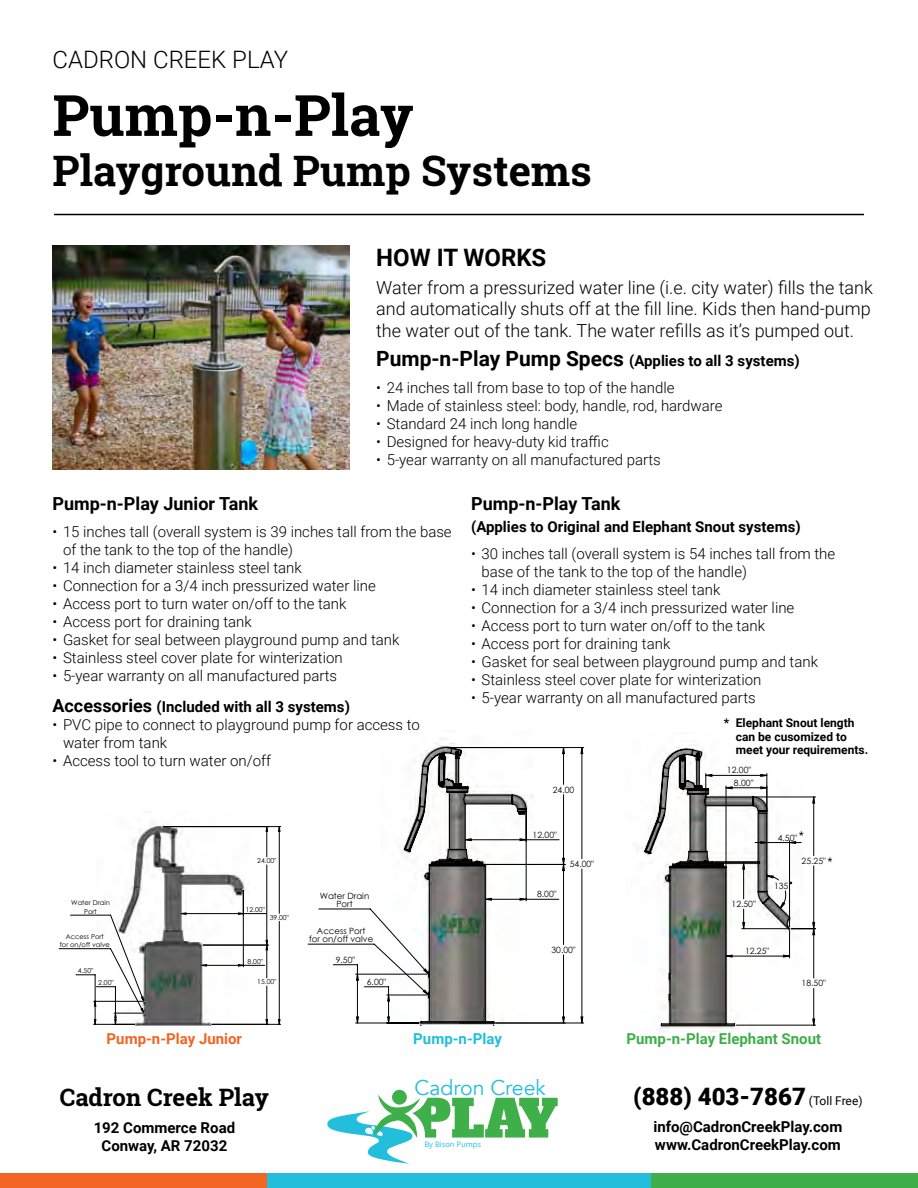
<style>
.page{position:relative;width:918px;height:1188px;background:#fff}
.page>*{position:absolute;margin:0;border:0;box-sizing:border-box;transform-origin:0 0}
.t1{font:700 57px "Roboto Slab";color:#000}
.t2{font:700 42px "Roboto Slab";color:#000}
.t3{font:900 24px "Roboto";color:#000}
.t4{font:300 24px "Roboto";color:#000}
.t5{font:700 24px "Roboto Slab";color:#000}
.t6{font:700 24px "Roboto";color:#000}
.t7{font:21.3px "Avenir";color:#22bedc}
.t8{font:300 18px/21.6px "Roboto";color:#000;text-align:justify}
.t9{font:700 18px "Roboto";color:#000}
.t10{font:300 15px/18px "Roboto";color:#000}
.t11{font:700 15px/18px "Roboto";color:#000;text-align:center}
.t12{font:700 15px "Roboto";color:#3eaf49}
.t13{font:700 15px "Roboto";color:#f26523}
.t14{font:700 15px "Roboto";color:#22bedc}
.t15{font:700 12px/13.5px "Roboto";color:#000}
.t16{font:10.5px "Roboto";color:#000}
.t17{font:8.7px/12.5px "Century Gothic";color:#000;text-align:right}
.t18{font:8.55px/8.4px "Century Gothic";color:#000;text-align:center}
.t19{font:7.5px "Open Sans";color:#22bedc}
.t20{font:6.9px "Century Gothic";color:#000}
.t21{font:6.75px/8.1px "Century Gothic";color:#000;text-align:center}
.s1{font-size:21px}
.s2{font-weight:700;font-size:18px}
.s3{font-weight:700}
.s4{font-weight:400;font-size:12px}
</style>
<div class="page">
<hr style="left:54px;top:214px;width:810px;height:1px;background:#000">
<div style="left:266px;top:1174px;width:392px;height:14px;background:#22bedc"></div>
<div style="left:652px;top:1174px;width:266px;height:14px;background:#3eaf49"></div>
<div style="left:0;top:1174px;width:266px;height:14px;background:#f26523"></div>
<div style="left:392px;top:1090px;width:15px;height:15px;background:#3eaf49;border-radius:50%"></div>
<svg style="left:327px;top:1095px;width:231px;height:69px"></svg>
<img style="left:52px;top:245px;width:297px;height:225px">
<hr style="left:447px;top:747px;width:137px;height:1px;background:#000">
<hr style="left:496px;top:1023px;width:88px;height:1px;background:#000">
<hr style="left:421px;top:1052px;width:73px;height:1px;background:#000">
<hr style="left:494px;top:1052px;width:83px;height:1px;background:#000">
<svg style="left:565px;top:748px;width:18px;height:275px"></svg>
<svg style="left:308px;top:746px;width:257px;height:280px"></svg>
<svg style="left:644px;top:748px;width:172px;height:278px"></svg>
<hr style="left:163px;top:826px;width:118px;height:1px;background:#000">
<hr style="left:212px;top:1024px;width:69px;height:1px;background:#000">
<hr style="left:136px;top:1043px;width:74px;height:1px;background:#000">
<hr style="left:210px;top:1043px;width:68px;height:1px;background:#000">
<svg style="left:59px;top:826px;width:221px;height:200px"></svg>
<h3 class="t4" style="left:52px;top:42px;width:237px">CADRON CREEK PLAY</h3>
<h1 class="t1" style="left:52px;top:76px;width:363px">Pump-n-Play</h1>
<h2 class="t2" style="left:52px;top:142px;width:541px">Playground Pump Systems</h2>
<h3 class="t6" style="left:376px;top:241px;width:172px">HOW IT WORKS</h3>
<p class="t8" style="left:376px;top:276px;width:498px">Water from a pressurized water line (i.e. city water) fills the tank and automatically shuts off at the fill line. Kids then hand-pump the water out of the tank. The water refills as it’s pumped out.</p>
<p class="t11" style="left:376px;top:351px;width:425px"><span class="s1">Pump-n-Play Pump Specs</span> (Applies to all 3 systems)</p>
<p class="t10" style="left:376px;top:378px;width:300px">• 24 inches tall from base to top of the handle</p>
<p class="t10" style="left:376px;top:396px;width:348px">• Made of stainless steel: body, handle, rod, hardware</p>
<p class="t10" style="left:376px;top:414px;width:203px">• Standard 24 inch long handle</p>
<p class="t10" style="left:376px;top:432px;width:234px">• Designed for heavy-duty kid traffic</p>
<p class="t10" style="left:376px;top:450px;width:286px">• 5-year warranty on all manufactured parts</p>
<p class="t9" style="left:52px;top:491px;width:207px">Pump-n-Play Junior Tank</p>
<p class="t10" style="left:63px;top:522px;width:390px;text-indent:-11px">• 15 inches tall (overall system is 39 inches tall from the base of the tank to the top of the handle)</p>
<p class="t10" style="left:53px;top:558px;width:251px">• 14 inch diameter stainless steel tank</p>
<p class="t10" style="left:53px;top:576px;width:325px">• Connection for a 3/4 inch pressurized water line</p>
<p class="t10" style="left:53px;top:594px;width:295px">• Access port to turn water on/off to the tank</p>
<p class="t10" style="left:53px;top:612px;width:201px">• Access port for draining tank</p>
<p class="t10" style="left:53px;top:630px;width:349px">• Gasket for seal between playground pump and tank</p>
<p class="t10" style="left:53px;top:648px;width:292px">• Stainless steel cover plate for winterization</p>
<p class="t10" style="left:52px;top:660px;width:299px;line-height:30.6px">• 5-year warranty on all manufactured parts<br><span class="s2">Accessories</span> <span class="s3">(Included with all 3 systems)</span></p>
<p class="t10" style="left:63px;top:715px;width:358px;text-indent:-11px">• PVC pipe to connect to playground pump for access to water from tank</p>
<p class="t10" style="left:53px;top:751px;width:220px">• Access tool to turn water on/off</p>
<p class="t21" style="left:71px;top:899px;width:40px">Water Drain<br>Port</p>
<p class="t21" style="left:60px;top:932px;width:51px">Access Port<br>for on/off valve</p>
<p class="t20" style="left:78px;top:967px;width:17px">4.50"</p>
<p class="t20" style="left:98px;top:978px;width:17px">2.00"</p>
<p class="t20" style="left:257px;top:857px;width:21px">24.00"</p>
<p class="t20" style="left:246px;top:905px;width:21px">12.00"</p>
<p class="t20" style="left:270px;top:913px;width:21px">39.00"</p>
<p class="t20" style="left:248px;top:957px;width:17px">8.00"</p>
<p class="t20" style="left:257px;top:978px;width:21px">15.00"</p>
<p class="t18" style="left:320px;top:891px;width:51px">Water Drain<br>Port</p>
<p class="t18" style="left:309px;top:926px;width:66px">Access Port<br>for on/off valve</p>
<p class="t18" style="left:336px;top:955px;width:21px">9.50"</p>
<p class="t18" style="left:367px;top:977px;width:21px">6.00"</p>
<p class="t9" style="left:471px;top:491px;width:151px">Pump-n-Play Tank</p>
<p class="t11" style="left:471px;top:517px;width:331px">(Applies to Original and Elephant Snout systems)</p>
<p class="t10" style="left:482px;top:544px;width:355px;text-indent:-10px">• 30 inches tall (overall system is 54 inches tall from the base of the tank to the top of the handle)</p>
<p class="t10" style="left:471px;top:580px;width:251px">• 14 inch diameter stainless steel tank</p>
<p class="t10" style="left:471px;top:598px;width:325px">• Connection for a 3/4 inch pressurized water line</p>
<p class="t10" style="left:471px;top:616px;width:295px">• Access port to turn water on/off to the tank</p>
<p class="t10" style="left:471px;top:634px;width:201px">• Access port for draining tank</p>
<p class="t10" style="left:471px;top:652px;width:349px">• Gasket for seal between playground pump and tank</p>
<p class="t10" style="left:471px;top:670px;width:292px">• Stainless steel cover plate for winterization</p>
<p class="t10" style="left:471px;top:688px;width:286px">• 5-year warranty on all manufactured parts</p>
<p class="t18" style="left:553px;top:785px;width:23px">24.00</p>
<p class="t18" style="left:533px;top:830px;width:26px">12.00"</p>
<p class="t18" style="left:537px;top:890px;width:21px">8.00"</p>
<p class="t18" style="left:570px;top:860px;width:26px">54.00"</p>
<p class="t18" style="left:551px;top:946px;width:26px">30.00"</p>
<p class="t15" style="left:736px;top:716px;width:134px;text-indent:-12px">* Elephant Snout length can be cusomized to meet your requirements.</p>
<p class="t17" style="left:727px;top:764px;width:28px">12.00"<br>8.00"</p>
<p class="t17" style="left:732px;top:898px;width:26px">12.50"</p>
<p class="t16" style="left:799px;top:828px;width:6px">*</p>
<p class="t17" style="left:778px;top:831px;width:21px">4.50"</p>
<p class="t17" style="left:774px;top:879px;width:16px">135</p>
<p class="t16" style="left:828px;top:854px;width:6px">*</p>
<p class="t17" style="left:802px;top:855px;width:26px">25.25"</p>
<p class="t17" style="left:745px;top:945px;width:26px">12.25"</p>
<p class="t17" style="left:802px;top:977px;width:26px">18.50"</p>
<p class="t13" style="left:107px;top:1029px;width:137px">Pump-n-Play Junior</p>
<p class="t14" style="left:413px;top:1029px;width:90px">Pump-n-Play</p>
<p class="t12" style="left:627px;top:1029px;width:196px">Pump-n-Play Elephant Snout</p>
<h3 class="t5" style="left:60px;top:1081px;width:211px">Cadron Creek Play</h3>
<p class="t11" style="left:94px;top:1118px;width:143px">192 Commerce Road<br>Conway, AR 72032</p>
<h3 class="t7" style="left:414px;top:1075px;width:133px">Cadron Creek</h3>
<p class="t19" style="left:424px;top:1139px;width:58px">By Bison Pumps</p>
<h3 class="t3" style="left:633px;top:1080px;width:231px">(888) 403-7867 <span class="s4">(Toll Free)</span></h3>
<p class="t11" style="left:653px;top:1117px;width:190px;text-align:left">info@CadronCreekPlay.com www.CadronCreekPlay.com</p>
</div>
